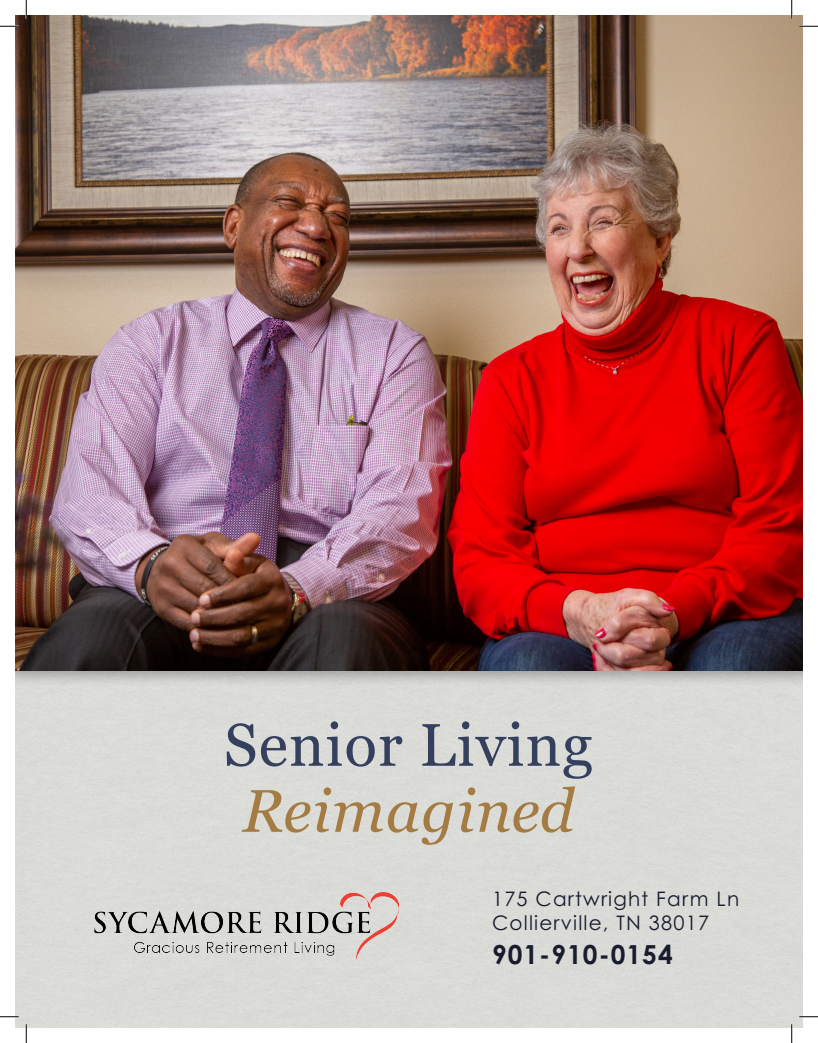
<style>
.page{position:relative;width:818px;height:1043px;background:#fff}
.page>*{position:absolute;margin:0;border:0;box-sizing:border-box;transform-origin:0 0}
.t1{font:60px/66px "Georgia";letter-spacing:.02em;color:#34405e;text-align:center}
.t2{font:700 26.25px "Century Gothic Pro";letter-spacing:.04em;color:#191c2d}
.t3{font:20px "Century Gothic Pro";letter-spacing:.06em;color:#191c2d}
.s1{font-style:italic;color:#a47b43}
</style>
<div class="page">
<div style="left:15px;top:15px;width:787px;height:672px;background:#231f20;opacity:.35"></div>
<img style="left:92px;top:889px;width:309px;height:77px">
<svg style="left:0;top:25px;width:19px;height:2px"></svg>
<svg style="left:799px;top:25px;width:19px;height:2px"></svg>
<svg style="left:0;top:1015px;width:19px;height:2px"></svg>
<svg style="left:799px;top:1015px;width:19px;height:2px"></svg>
<svg style="left:25px;top:0;width:2px;height:19px"></svg>
<svg style="left:25px;top:1024px;width:2px;height:18px"></svg>
<svg style="left:790px;top:0;width:2px;height:19px"></svg>
<svg style="left:790px;top:1024px;width:2px;height:18px"></svg>
<p class="t1" style="left:224px;top:709px;width:370px">Senior Living<br><span class="s1">Reimagined</span></p>
<p class="t3" style="left:492px;top:886px;width:249px">175 Cartwright Farm Ln</p>
<p class="t3" style="left:492px;top:910px;width:219px">Collierville, TN 38017</p>
<p class="t2" style="left:492px;top:938px;width:182px">901-910-0154</p>
</div>
